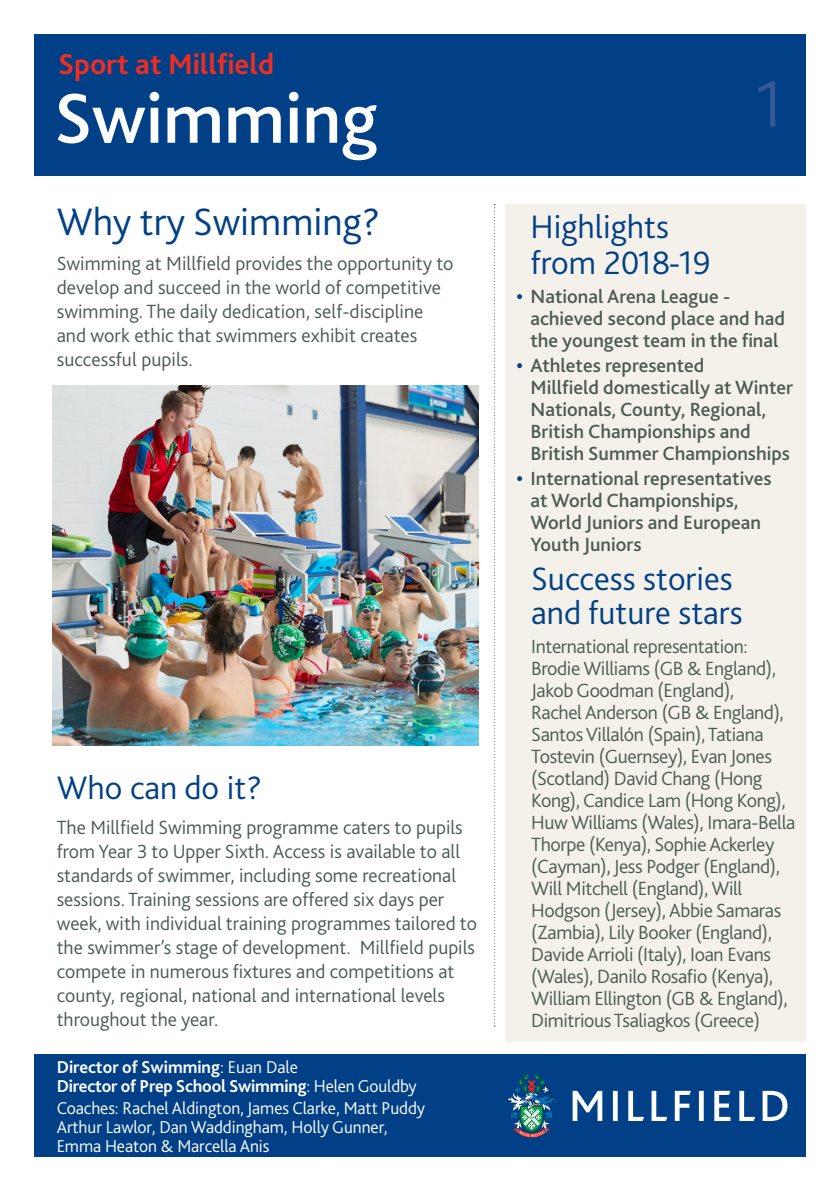
<style>
.page{position:relative;width:840px;height:1191px;background:#fff}
.page>*{position:absolute;margin:0;border:0;box-sizing:border-box;transform-origin:0 0}
.t1{font:500 74px "Bliss 2";color:#fff}
.t2{font:300 68px "Bliss 2";color:#355896}
.t3{font:300 40px "Bliss 2";color:#014086}
.t4{font:300 34px/36.8px "Bliss 2";color:#014086}
.t5{font:700 30px "Bliss 2";color:#ee2e22}
.t6{font:300 20px/24px "Bliss 2";color:#4b5a52}
.t7{font:300 20px/22px "Bliss 2";letter-spacing:-.02em;color:#4b5a52}
.t8{font:500 20px/22px "Bliss 2";color:#4b5a52}
.t9{font:300 18px/19px "Bliss 2";letter-spacing:-.005em;color:#fff}
.t10{font:700 18px/19px "Bliss 2";letter-spacing:-.01em;color:#fff}
.s1{font-weight:300}
.s2{font-weight:700;color:#014086}
</style>
<div class="page">
<div style="left:34px;top:34px;width:771px;height:142px;background:#014086"></div>
<div style="left:34px;top:1054px;width:771px;height:103px;background:#014086"></div>
<svg style="left:572px;top:1090px;width:215px;height:31px"></svg>
<svg style="left:507px;top:1074px;width:49px;height:64px"></svg>
<div style="left:505px;top:204px;width:300px;height:837px;background:#f4f1ea"></div>
<img style="left:53px;top:386px;width:425px;height:360px">
<svg style="left:493px;top:204px;width:2px;height:822px"></svg>
<p class="t5" style="left:58px;top:45px;width:217px">Sport at Millfield</p>
<p class="t1" style="left:54px;top:72px;width:325px">Swimming</p>
<p class="t2" style="left:754px;top:62px;width:29px">1</p>
<p class="t3" style="left:57px;top:196px;width:324px">Why try Swimming?</p>
<p class="t6" style="left:57px;top:251px;width:398px">Swimming at Millfield provides the opportunity to develop and succeed in the world of competitive swimming. The daily dedication, self-discipline and work ethic that swimmers exhibit creates successful pupils.</p>
<p class="t4" style="left:57px;top:769px;width:206px">Who can do it?</p>
<p class="t6" style="left:57px;top:815px;width:421px">The Millfield Swimming programme caters to pupils from Year 3 to Upper Sixth. Access is available to all standards of swimmer, including some recreational sessions. Training sessions are offered six days per week, with individual training programmes tailored to the swimmer’s stage of development. Millfield pupils compete in numerous fixtures and competitions at county, regional, national and international levels throughout the year.</p>
<p class="t10" style="left:57px;top:1057px;width:361px">Director of Swimming<span class="s1">: Euan Dale<br></span>Director of Prep School Swimming<span class="s1">: Helen Gouldby</span></p>
<p class="t9" style="left:57px;top:1098px;width:370px">Coaches: Rachel Aldington, James Clarke, Matt Puddy<br>Arthur Lawlor, Dan Waddingham, Holly Gunner,</p>
<p class="t9" style="left:57px;top:1136px;width:214px">Emma Heaton &amp; Marcella Anis</p>
<p class="t4" style="left:530px;top:208px;width:181px">Highlights from 2018-19</p>
<p class="t8" style="left:530px;top:285px;width:256px;text-indent:-14px"><span class="s2">•</span> National Arena League - achieved second place and had the youngest team in the final</p>
<p class="t8" style="left:530px;top:354px;width:264px;text-indent:-14px"><span class="s2">•</span> Athletes represented<br>Millfield domestically at Winter<br>Nationals, County, Regional,<br>British Championships and<br>British Summer Championships</p>
<p class="t8" style="left:530px;top:467px;width:242px;text-indent:-14px"><span class="s2">•</span> International representatives at World Championships,<br>World Juniors and European<br>Youth Juniors</p>
<p class="t4" style="left:531px;top:561px;width:213px;line-height:34.8px">Success stories and future stars</p>
<p class="t7" style="left:531px;top:635px;width:265px">International representation:<br>Brodie Williams (GB &amp; England),<br>Jakob Goodman (England),<br>Rachel Anderson (GB &amp; England),<br>Santos Villalón (Spain), Tatiana<br>Tostevin (Guernsey), Evan Jones (Scotland) David Chang (Hong<br>Kong), Candice Lam (Hong Kong),<br>Huw Williams (Wales), Imara-Bella<br>Thorpe (Kenya), Sophie Ackerley (Cayman), Jess Podger (England),<br>Will Mitchell (England), Will<br>Hodgson (Jersey), Abbie Samaras (Zambia), Lily Booker (England),<br>Davide Arrioli (Italy), Ioan Evans (Wales), Danilo Rosafio (Kenya),<br>William Ellington (GB &amp; England),<br>Dimitrious Tsaliagkos (Greece)</p>
</div>
